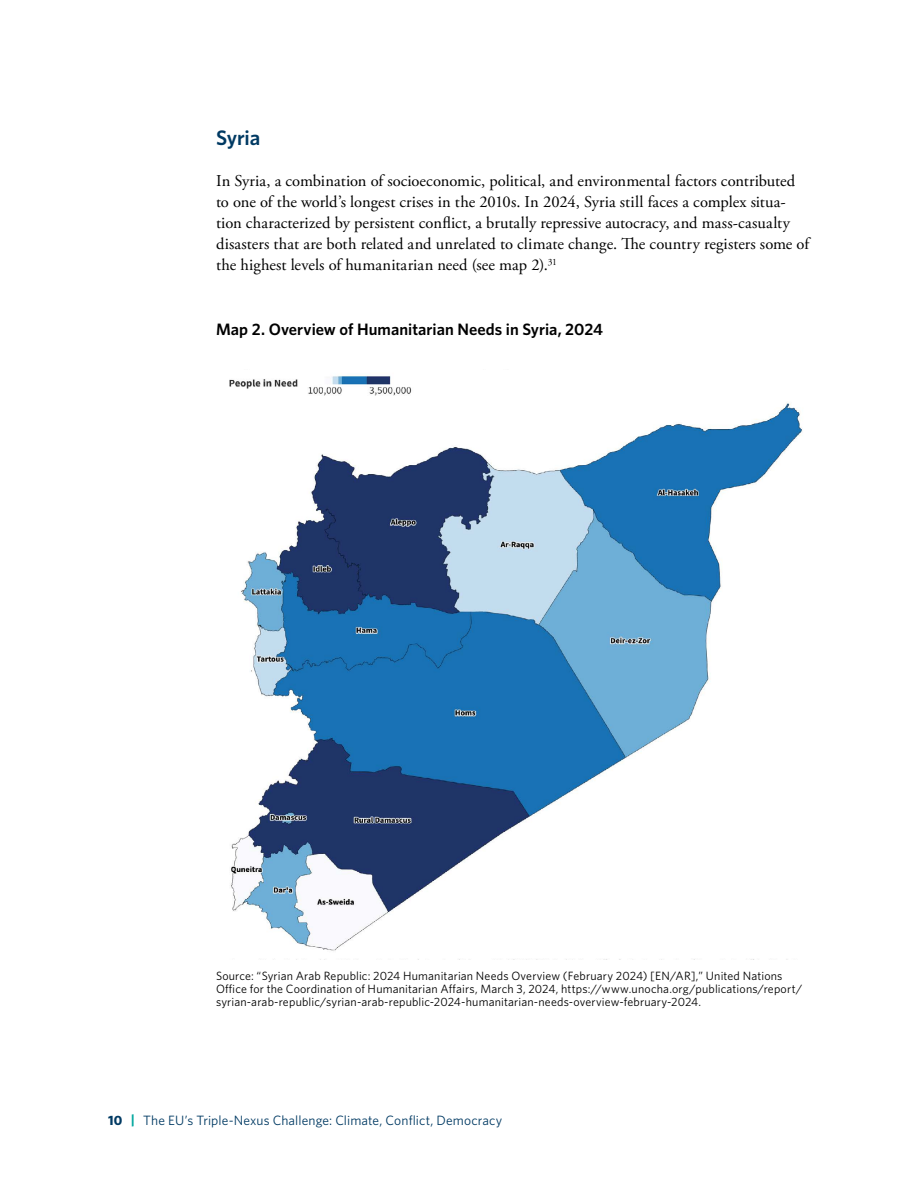
<style>
.page{position:relative;width:918px;height:1188px;background:#fff}
.page>*{position:absolute;margin:0;border:0;box-sizing:border-box;transform-origin:0 0}
.t1{font:600 21px "Whitney";letter-spacing:-.005em;color:#003a63}
.t2{font:16.5px/21px "Adobe Garamond Pro";letter-spacing:.005em;color:#000}
.t3{font:600 16.5px "Whitney";color:#000}
.t4{font:13.5px "Whitney";letter-spacing:.01em;color:#003a63}
.t5{font:12px/12.9px "Whitney";letter-spacing:.015em;color:#000}
.s1{font-weight:700}
.s2{font-weight:700;color:#00a79e}
</style>
<div class="page">
<img style="left:229px;top:375px;width:573px;height:576px">
<p class="t1" style="left:216px;top:124px;width:46px">Syria</p>
<p class="t2" style="left:216px;top:171px;width:595px">In Syria, a combination of socioeconomic, political, and environmental factors contributed to one of the world’s longest crises in the 2010s. In 2024, Syria still faces a complex situa&shy;tion characterized by persistent conflict, a brutally repressive autocracy, and mass-casualty disasters that are both related and unrelated to climate change. The country registers some of the highest levels of humanitarian need (see map 2).<sup>31</sup></p>
<p class="t3" style="left:216px;top:318px;width:389px">Map 2. Overview of Humanitarian Needs in Syria, 2024</p>
<p class="t5" style="left:216px;top:969px;width:588px">Source: “Syrian Arab Republic: 2024 Humanitarian Needs Overview (February 2024) [EN/AR],” United Nations<br>Office for the Coordination of Humanitarian Affairs, March 3, 2024, https://www.unocha.org/publications/report/ syrian-arab-republic/syrian-arab-republic-2024-humanitarian-needs-overview-february-2024.</p>
<p class="t4" style="left:108px;top:1112px;width:396px"><span class="s1">10</span> <span class="s2">|</span> The EU’s Triple-Nexus Challenge: Climate, Conflict, Democracy</p>
</div>
